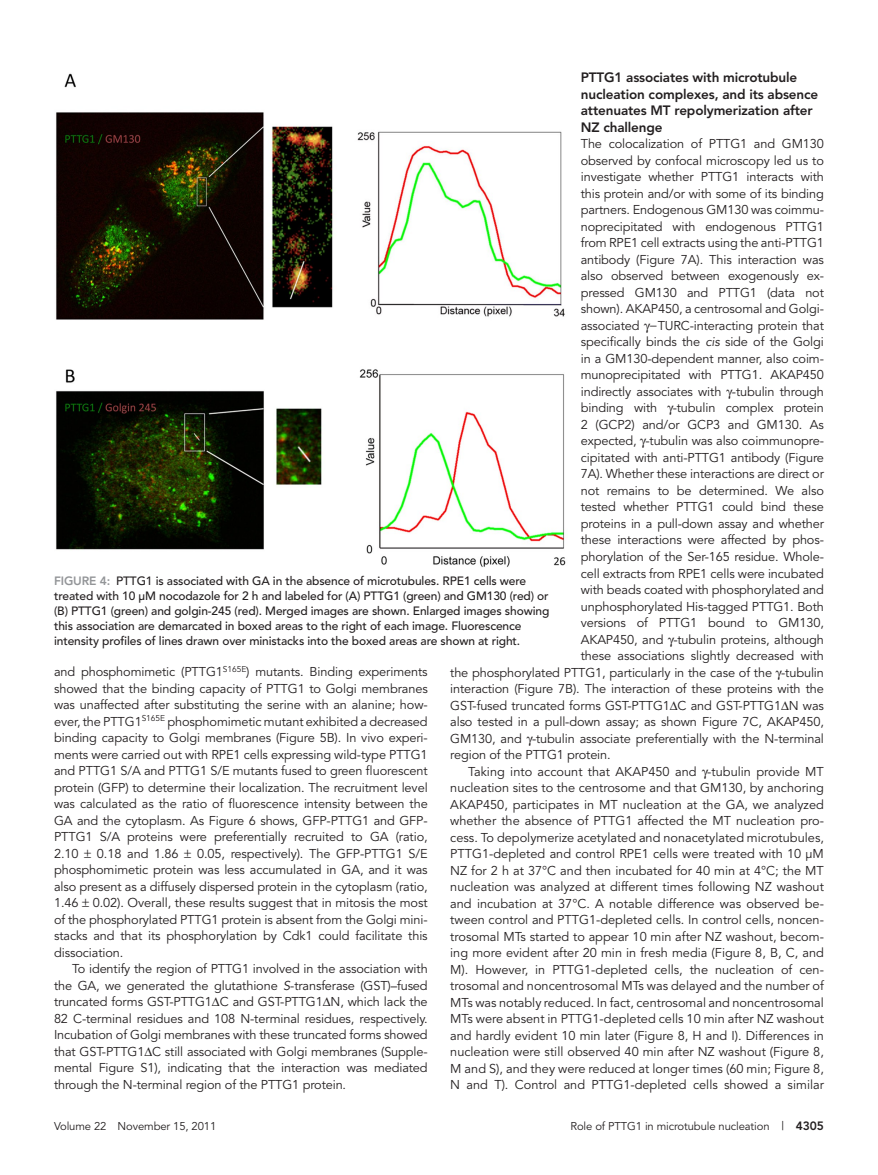
<style>
.page{position:relative;width:878px;height:1175px;background:#fff}
.page>*{position:absolute;margin:0;border:0;box-sizing:border-box;transform-origin:0 0}
.t1{font:800 13.5px/16.5px "Avenir";letter-spacing:-.01em;color:#231f20}
.ParaFL{font:12.75px/16.5px "Avenir";letter-spacing:-.01em;color:#231f20;text-align:justify}
.Para{font:12.75px/16.5px "Avenir";letter-spacing:-.01em;color:#231f20;text-align:justify}
.FigCaption{font:500 12px/15px "Avenir";letter-spacing:-.01em;color:#231f20}
.t2{font:11.25px "Avenir";letter-spacing:-.01em;color:#231f20}
.s1{font-style:italic}
.s2{font-weight:800;color:#939598}
.s3{font-size:12px}
.s4{font-weight:800;font-size:12px}
</style>
<div class="page">
<img style="left:56px;top:73px;width:510px;height:494px">
<h2 class="t1" style="left:580px;top:69px;width:239px">PTTG1 associates with microtubule nucleation complexes, and its absence attenuates MT repolymerization after<br>NZ challenge</h2>
<p class="ParaFL" style="left:580px;top:136px;width:244px">The colocalization of PTTG1 and GM130</p>
<p class="ParaFL" style="left:580px;top:152px;width:244px">observed by confocal microscopy led us to</p>
<p class="ParaFL" style="left:580px;top:169px;width:245px">investigate whether PTTG1 interacts with</p>
<p class="ParaFL" style="left:580px;top:185px;width:245px">this protein and/or with some of its binding</p>
<p class="ParaFL" style="left:580px;top:202px;width:245px">partners. Endogenous GM130 was coimmu-</p>
<p class="ParaFL" style="left:580px;top:218px;width:245px">noprecipitated with endogenous PTTG1</p>
<p class="ParaFL" style="left:580px;top:235px;width:245px">from RPE1 cell extracts using the anti-PTTG1</p>
<p class="ParaFL" style="left:580px;top:251px;width:244px">antibody (Figure 7A). This interaction was</p>
<p class="ParaFL" style="left:580px;top:268px;width:245px">also observed between exogenously ex-</p>
<p class="ParaFL" style="left:580px;top:284px;width:245px">pressed GM130 and PTTG1 (data not</p>
<p class="ParaFL" style="left:580px;top:301px;width:245px">shown). AKAP450, a centrosomal and Golgi-</p>
<p class="ParaFL" style="left:580px;top:317px;width:245px">associated −TURC-interacting protein that</p>
<p class="ParaFL" style="left:580px;top:334px;width:245px">specifically binds the <span class="s1">cis</span> side of the Golgi</p>
<p class="ParaFL" style="left:580px;top:350px;width:245px">in a GM130-dependent manner, also coim-</p>
<p class="ParaFL" style="left:580px;top:367px;width:244px">munoprecipitated with PTTG1. AKAP450</p>
<p class="ParaFL" style="left:580px;top:383px;width:244px">indirectly associates with -tubulin through</p>
<p class="ParaFL" style="left:580px;top:400px;width:245px">binding with -tubulin complex protein</p>
<p class="ParaFL" style="left:580px;top:416px;width:245px">2 (GCP2) and/or GCP3 and GM130. As</p>
<p class="ParaFL" style="left:580px;top:433px;width:245px">expected, -tubulin was also coimmunopre-</p>
<p class="ParaFL" style="left:580px;top:449px;width:245px">cipitated with anti-PTTG1 antibody (Figure</p>
<p class="ParaFL" style="left:580px;top:466px;width:244px">7A). Whether these interactions are direct or</p>
<p class="ParaFL" style="left:580px;top:482px;width:244px">not remains to be determined. We also</p>
<p class="ParaFL" style="left:580px;top:499px;width:245px">tested whether PTTG1 could bind these</p>
<p class="ParaFL" style="left:580px;top:515px;width:245px">proteins in a pull-down assay and whether</p>
<p class="ParaFL" style="left:580px;top:532px;width:245px">these interactions were affected by phos-</p>
<p class="ParaFL" style="left:580px;top:548px;width:244px">phorylation of the Ser-165 residue. Whole-</p>
<p class="ParaFL" style="left:580px;top:565px;width:245px">cell extracts from RPE1 cells were incubated</p>
<p class="ParaFL" style="left:580px;top:581px;width:245px">with beads coated with phosphorylated and</p>
<p class="ParaFL" style="left:580px;top:598px;width:245px">unphosphorylated His-tagged PTTG1. Both</p>
<p class="ParaFL" style="left:580px;top:614px;width:244px">versions of PTTG1 bound to GM130,</p>
<p class="ParaFL" style="left:580px;top:631px;width:244px">AKAP450, and -tubulin proteins, although</p>
<p class="ParaFL" style="left:580px;top:647px;width:245px">these associations slightly decreased with</p>
<p class="ParaFL" style="left:450px;top:664px;width:375px">the phosphorylated PTTG1, particularly in the case of the -tubulin</p>
<p class="ParaFL" style="left:450px;top:680px;width:375px">interaction (Figure 7B). The interaction of these proteins with the</p>
<p class="ParaFL" style="left:450px;top:697px;width:375px">GST-fused truncated forms GST-PTTG1 C and GST-PTTG1 N was</p>
<p class="ParaFL" style="left:450px;top:713px;width:375px">also tested in a pull-down assay; as shown Figure 7C, AKAP450,</p>
<p class="ParaFL" style="left:450px;top:730px;width:375px">GM130, and -tubulin associate preferentially with the N-terminal</p>
<p class="ParaFL" style="left:450px;top:746px;width:162px">region of the PTTG1 protein.</p>
<p class="Para" style="left:450px;top:763px;width:375px;text-indent:18px">Taking into account that AKAP450 and -tubulin provide MT nucleation sites to the centrosome and that GM130, by anchoring AKAP450, participates in MT nucleation at the GA, we analyzed whether the absence of PTTG1 affected the MT nucleation pro&shy;cess. To depolymerize acetylated and nonacetylated microtubules, PTTG1-depleted and control RPE1 cells were treated with 10 μM NZ for 2 h at 37°C and then incubated for 40 min at 4°C; the MT nucleation was analyzed at different times following NZ washout and incubation at 37°C. A notable difference was observed be&shy;tween control and PTTG1-depleted cells. In control cells, noncen&shy;trosomal MTs started to appear 10 min after NZ washout, becom&shy;ing more evident after 20 min in fresh media (Figure 8, B, C, and M). However, in PTTG1-depleted cells, the nucleation of cen&shy;trosomal and noncentrosomal MTs was delayed and the number of MTs was notably reduced. In fact, centrosomal and noncentrosomal MTs were absent in PTTG1-depleted cells 10 min after NZ washout and hardly evident 10 min later (Figure 8, H and I). Differences in nucleation were still observed 40 min after NZ washout (Figure 8, M and S), and they were reduced at longer times (60 min; Figure 8, N and T). Control and PTTG1-depleted cells showed a similar</p>
<p class="FigCaption" style="left:54px;top:573px;width:497px"><span class="s2">Fig ure 4:</span> PTTG1 is associated with GA in the absence of microtubules. RPE1 cells were treated with 10 μM nocodazole for 2 h and labeled for (A) PTTG1 (green) and GM130 (red) or (B) PTTG1 (green) and golgin-245 (red). Merged images are shown. Enlarged images showing this association are demarcated in boxed areas to the right of each image. Fluorescence intensity profiles of lines drawn over ministacks into the boxed areas are shown at right.</p>
<p class="ParaFL" style="left:54px;top:664px;width:375px">and phosphomimetic (PTTG1<sup>S165E</sup>) mutants. Binding experiments showed that the binding capacity of PTTG1 to Golgi membranes was unaffected after substituting the serine with an alanine; how&shy;ever, the PTTG1<sup>S165E</sup> phosphomimetic mutant exhibited a decreased binding capacity to Golgi membranes (Figure 5B). In vivo experi&shy;ments were carried out with RPE1 cells expressing wild-type PTTG1 and PTTG1 S/A and PTTG1 S/E mutants fused to green fluorescent protein (GFP) to determine their localization. The recruitment level was calculated as the ratio of fluorescence intensity between the GA and the cytoplasm. As Figure 6 shows, GFP-PTTG1 and GFP-PTTG1 S/A proteins were preferentially recruited to GA (ratio, 2.10</p>
<p class="ParaFL" style="left:54px;top:845px;width:375px;text-indent:143px">0.05, respectively). The GFP-PTTG1 S/E phosphomimetic protein was less accumulated in GA, and it was also present as a diffusely dispersed protein in the cytoplasm (ratio, 1.46 0.02). Overall, these results suggest that in mitosis the most of the phosphorylated PTTG1 protein is absent from the Golgi mini&shy;stacks and that its phosphorylation by Cdk1 could facilitate this dissociation.</p>
<p class="Para" style="left:54px;top:961px;width:375px;text-indent:18px">To identify the region of PTTG1 involved in the association with the GA, we generated the glutathione <span class="s1">S</span>-transferase (GST)–fused truncated forms GST-PTTG1 C and GST-PTTG1 N, which lack the 82 C-terminal residues and 108 N-terminal residues, respectively.<br>Incubation of Golgi membranes with these truncated forms showed that GST-PTTG1 C still associated with Golgi membranes (Supple&shy;mental Figure S1), indicating that the interaction was mediated through the N-terminal region of the PTTG1 protein.</p>
<p class="ParaFL" style="left:97px;top:845px;width:83px">0.18 and 1.86</p>
<p class="t2" style="left:54px;top:1119px;width:164px">Volume 22 November 15, 2011</p>
<p class="t2" style="left:570px;top:1119px;width:255px">Role of PTTG1 in microtubule nucleation <span class="s3">|</span> <span class="s4">4305</span></p>
</div>
